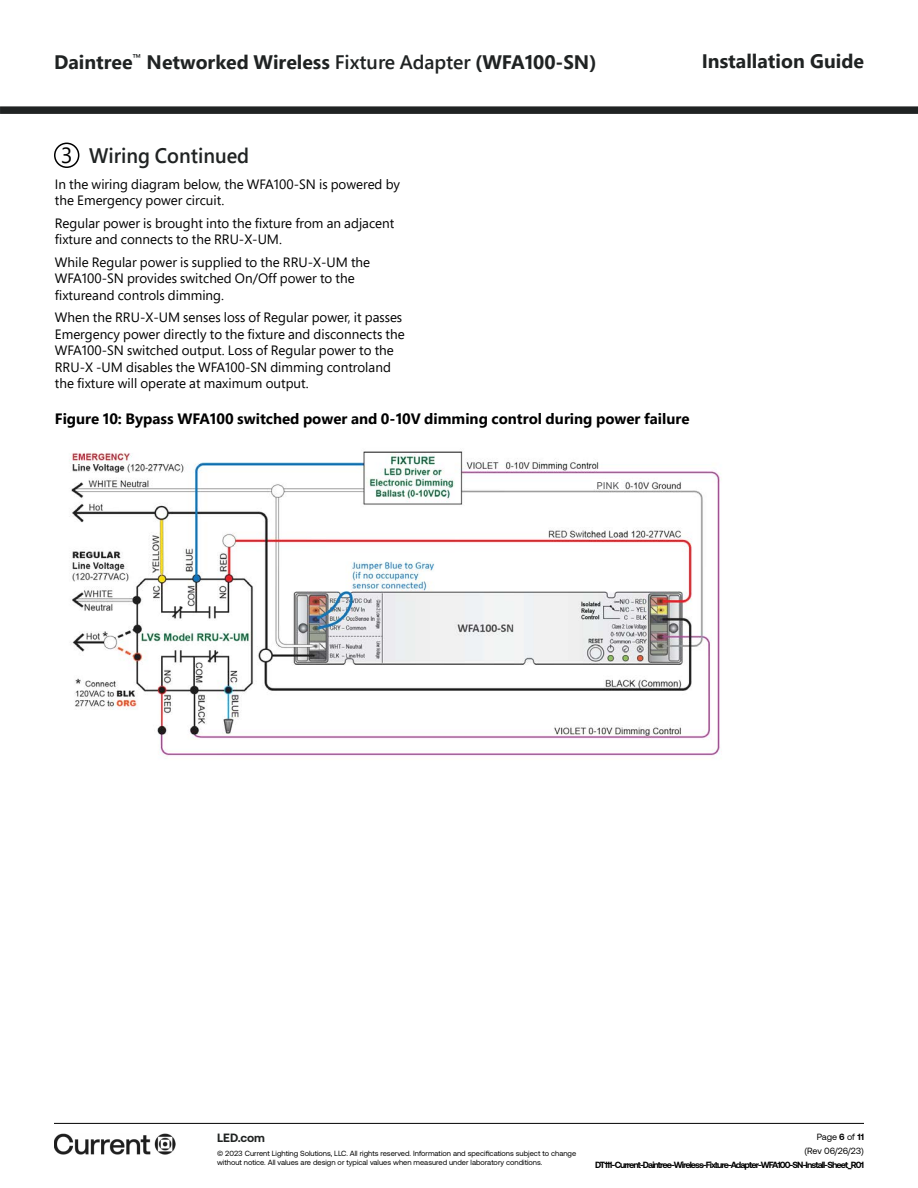
<style>
.page{position:relative;width:918px;height:1188px;background:#fff}
.page>*{position:absolute;margin:0;border:0;box-sizing:border-box;transform-origin:0 0}
.t1{font:600 21px "Segoe Pro";color:#202323;scale:.95 1}
.t2{font:700 19.5px "Segoe Pro";color:#202323}
.t3{font:700 19.5px "Segoe UI";color:#202323}
.t4{font:700 15px "Segoe Pro";color:#000}
.t5{font:13.5px/16.5px "Segoe Pro";color:#000}
.t6{font:700 12px "Aeonik";color:#202322}
.t7{font:9.75px "Aeonik";color:#4e4e50}
.t8{font:700 9px "Aeonik";letter-spacing:-.1em;color:#000}
.t9{font:9px/14.1px "Aeonik";color:#000;text-align:right}
.t10{font:7.5px/9.8px "Aeonik";color:#000}
.s1{font-weight:600}
.s2{font-weight:400;font-size:21.9px;color:#000}
.s3{font-weight:700}
</style>
<div class="page">
<div style="left:0;top:106px;width:918px;height:8px;background:#202323"></div>
<hr style="left:54px;top:1123px;width:810px;height:1px;background:#000">
<img style="left:54px;top:1133px;width:122px;height:22px">
<div style="left:54px;top:143px;width:25px;height:25px;border:2px solid #000;border-radius:50%"></div>
<img style="left:69px;top:451px;width:652px;height:305px">
<div style="left:592px;top:479px;width:29px;height:10px;background:#fff"></div>
<h2 class="t2" style="left:54px;top:48px;width:544px">Daintree<sup>™</sup> Networked Wireless <span class="s1">Fixture Adapter</span> (WFA100-SN)</h2>
<h2 class="t3" style="left:702px;top:43px;width:164px">Installation Guide</h2>
<h1 class="t1" style="left:61px;top:141px;width:200px"><span class="s2">3</span> Wiring Continued</h1>
<p class="t5" style="left:55px;top:176px;width:347px">In the wiring diagram below, the WFA100-SN is powered by the Emergency power circuit.</p>
<p class="t5" style="left:55px;top:215px;width:341px">Regular power is brought into the fixture from an adjacent fixture and connects to the RRU-X-UM.</p>
<p class="t5" style="left:55px;top:254px;width:317px">While Regular power is supplied to the RRU-X-UM the<br>WFA100-SN provides switched On/Off power to the fixtureand controls dimming.</p>
<p class="t5" style="left:55px;top:309px;width:351px">When the RRU-X-UM senses loss of Regular power, it passes Emergency power directly to the fixture and disconnects the WFA100-SN switched output. Loss of Regular power to the RRU-X -UM disables the WFA100-SN dimming controland the fixture will operate at maximum output.</p>
<p class="t4" style="left:55px;top:408px;width:636px">Figure 10: Bypass WFA100 switched power and 0-10V dimming control during power failure</p>
<p class="t7" style="left:597px;top:480px;width:24px">PINK</p>
<p class="t6" style="left:217px;top:1131px;width:49px">LED.com</p>
<p class="t10" style="left:217px;top:1148px;width:361px">© 2023 Current Lighting Solutions, LLC. All rights reserved. Information and specifications subject to change without notice. All values are design or typical values when measured under laboratory conditions.</p>
<p class="t9" style="left:805px;top:1130px;width:61px">Page <span class="s3">6</span> of <span class="s3">11 </span>(Rev 06/26/23)</p>
<p class="t8" style="left:595px;top:1160px;width:270px">DT111-Current-Daintree-Wireless-Fixture-Adapter-WFA100-SN-Install-Sheet_R01</p>
</div>
